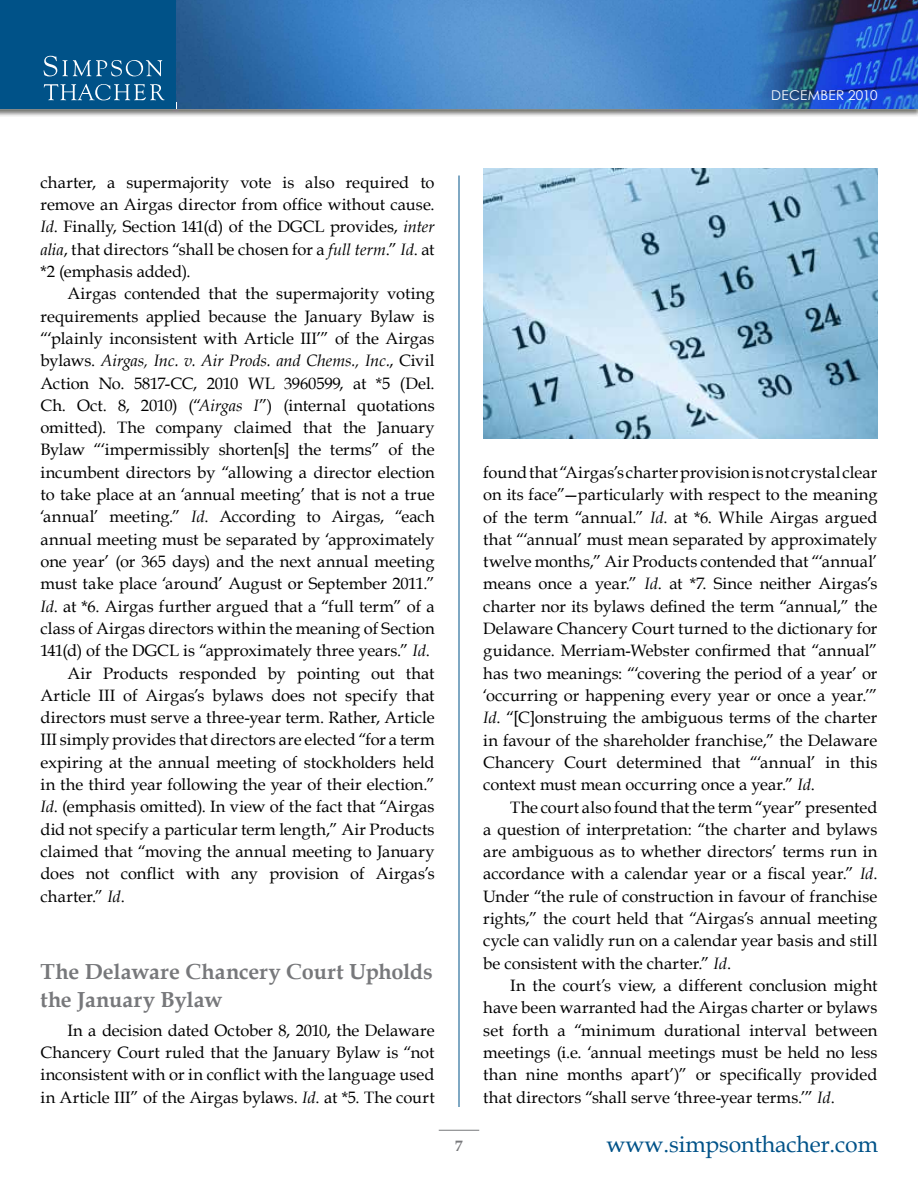
<style>
.page{position:relative;width:918px;height:1188px;background:#fff}
.page>*{position:absolute;margin:0;border:0;box-sizing:border-box;transform-origin:0 0}
.t1{font:22.95px "Book Antiqua";letter-spacing:-.005em;color:#005288}
.t2{font:700 21.75px/27.8px "Book Antiqua";letter-spacing:-.005em;color:#77787b}
.t3{font:16.5px/22.4px "Book Antiqua";color:#000;text-align:justify}
.t4{font:italic 16.5px "Book Antiqua";letter-spacing:-.01em;color:#000}
.t5{font:700 15px "Book Antiqua";color:#77787b}
.t6{font:13.5px "Century Gothic";letter-spacing:.02em;color:#fff}
.s1{font-style:italic}
.s2{font-style:normal}
</style>
<div class="page">
<hr style="left:459px;top:176px;width:1px;height:931px;background:#005288">
<hr style="left:439px;top:1130px;width:40px;height:1px;background:#77787b">
<img style="left:177px;top:0;width:741px;height:109px">
<div style="left:0;top:0;width:176px;height:109px;background:#005288"></div>
<svg style="left:44px;top:56px;width:118px;height:20px"></svg>
<svg style="left:44px;top:84px;width:121px;height:16px"></svg>
<img style="left:483px;top:169px;width:395px;height:270px">
<p class="t6" style="left:771px;top:86px;width:108px">DECEMBER 2010</p>
<p class="t3" style="left:41px;top:171px;width:396px">charter, a supermajority vote is also required to remove an Airgas director from office without cause.<br><span class="s1">Id</span>. Finally, Section 141(d) of the DGCL provides, <span class="s1">inter alia</span>, that directors “shall be chosen for a <span class="s1">full term</span>.” <span class="s1">Id</span>. at *2 (emphasis added).</p>
<p class="t3" style="left:68px;top:282px;width:369px">Airgas contended that the supermajority voting</p>
<p class="t3" style="left:41px;top:304px;width:396px">requirements applied because the January Bylaw is</p>
<p class="t3" style="left:41px;top:327px;width:396px">“‘plainly inconsistent with Article III’” of the Airgas</p>
<p class="t4" style="left:41px;top:349px;width:396px"><span class="s2">bylaws.</span> Airgas, Inc. v. Air Prods. and Chems., Inc.<span class="s2">, Civil</span></p>
<p class="t3" style="left:41px;top:371px;width:396px">Action No. 5817-CC, 2010 WL 3960599, at *5 (Del.</p>
<p class="t3" style="left:41px;top:394px;width:396px">Ch. Oct. 8, 2010) (“<span class="s1">Airgas I</span>”) (internal quotations</p>
<p class="t3" style="left:41px;top:416px;width:396px">omitted). The company claimed that the January</p>
<p class="t3" style="left:41px;top:438px;width:396px">Bylaw “‘impermissibly shorten[s] the terms” of the</p>
<p class="t3" style="left:41px;top:461px;width:396px">incumbent directors by “allowing a director election</p>
<p class="t3" style="left:41px;top:483px;width:396px">to take place at an ‘annual meeting’ that is not a true</p>
<p class="t3" style="left:41px;top:505px;width:396px">‘annual’ meeting.” <span class="s1">Id</span>. According to Airgas, “each</p>
<p class="t3" style="left:41px;top:528px;width:396px">annual meeting must be separated by ‘approximately</p>
<p class="t3" style="left:41px;top:550px;width:396px">one year’ (or 365 days) and the next annual meeting</p>
<p class="t3" style="left:41px;top:572px;width:396px">must take place ‘around’ August or September 2011.”</p>
<p class="t3" style="left:41px;top:594px;width:396px"><span class="s1">Id</span>. at *6. Airgas further argued that a “full term” of a</p>
<p class="t3" style="left:41px;top:617px;width:396px">class of Airgas directors within the meaning of Section</p>
<p class="t3" style="left:41px;top:639px;width:391px">141(d) of the DGCL is “approximately three years.” <span class="s1">Id</span>.</p>
<p class="t3" style="left:68px;top:661px;width:369px">Air Products responded by pointing out that</p>
<p class="t3" style="left:41px;top:684px;width:396px">Article III of Airgas’s bylaws does not specify that</p>
<p class="t3" style="left:41px;top:706px;width:396px">directors must serve a three-year term. Rather, Article</p>
<p class="t3" style="left:41px;top:728px;width:396px">III simply provides that directors are elected “for a term</p>
<p class="t3" style="left:41px;top:751px;width:396px">expiring at the annual meeting of stockholders held</p>
<p class="t3" style="left:41px;top:773px;width:396px">in the third year following the year of their election.”</p>
<p class="t3" style="left:41px;top:795px;width:396px"><span class="s1">Id</span>. (emphasis omitted). In view of the fact that “Airgas</p>
<p class="t3" style="left:41px;top:818px;width:396px">did not specify a particular term length,” Air Products</p>
<p class="t3" style="left:41px;top:840px;width:396px">claimed that “moving the annual meeting to January</p>
<p class="t3" style="left:41px;top:862px;width:396px">does not conflict with any provision of Airgas’s</p>
<p class="t3" style="left:41px;top:884px;width:86px">charter.” <span class="s1">Id</span>.</p>
<h2 class="t2" style="left:40px;top:958px;width:394px">The Delaware Chancery Court Upholds the January Bylaw</h2>
<p class="t3" style="left:41px;top:1019px;width:396px;text-indent:27px">In a decision dated October 8, 2010, the Delaware Chancery Court ruled that the January Bylaw is “not inconsistent with or in conflict with the language used in Article III” of the Airgas bylaws. <span class="s1">Id</span>. at *5. The court</p>
<p class="t5" style="left:455px;top:1136px;width:9px">7</p>
<p class="t3" style="left:483px;top:461px;width:396px">found that “Airgas’s charter provision is not crystal clear on its face”—particularly with respect to the meaning of the term “annual.” <span class="s1">Id</span>. at *6. While Airgas argued that “‘annual’ must mean separated by approximately twelve months,” Air Products contended that “‘annual’ means once a year.” <span class="s1">Id</span>. at *7. Since neither Airgas’s charter nor its bylaws defined the term “annual,” the Delaware Chancery Court turned to the dictionary for guidance. Merriam-Webster confirmed that “annual” has two meanings: “‘covering the period of a year’ or ‘occurring or happening every year or once a year.’” <span class="s1">Id</span>. “[C]onstruing the ambiguous terms of the charter in favour of the shareholder franchise,” the Delaware Chancery Court determined that “‘annual’ in this context must mean occurring once a year.” <span class="s1">Id</span>.</p>
<p class="t3" style="left:483px;top:795px;width:396px;text-indent:27px">The court also found that the term “year” presented a question of interpretation: “the charter and bylaws are ambiguous as to whether directors’ terms run in accordance with a calendar year or a fiscal year.” <span class="s1">Id</span>.<br>Under “the rule of construction in favour of franchise rights,” the court held that “Airgas’s annual meeting cycle can validly run on a calendar year basis and still be consistent with the charter.” <span class="s1">Id</span>.</p>
<p class="t3" style="left:483px;top:974px;width:396px;text-indent:27px">In the court’s view, a different conclusion might have been warranted had the Airgas charter or bylaws set forth a “minimum durational interval between meetings (i.e. ‘annual meetings must be held no less than nine months apart’)” or specifically provided that directors “shall serve ‘three-year terms.’” <span class="s1">Id</span>.</p>
<h1 class="t1" style="left:607px;top:1128px;width:273px">www.simpsonthacher.com</h1>
</div>
